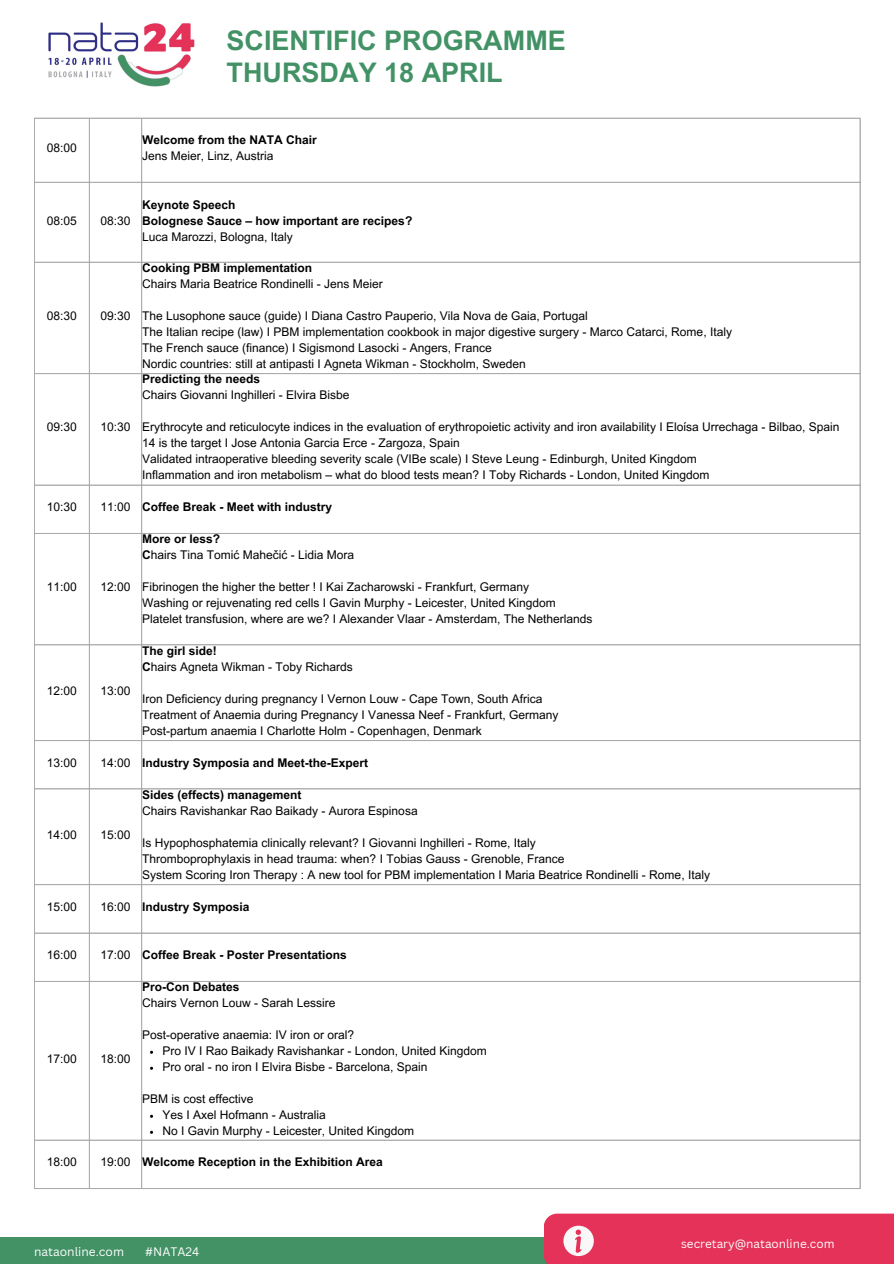
<style>
.page{position:relative;width:894px;height:1264px;background:#fff}
.page>*{position:absolute;margin:0;border:0;box-sizing:border-box;transform-origin:0 0}
.t1{font:700 27px/32.7px "Arial MT Pro";color:#429266}
.t2{font:12px "Arial MT Pro";color:#000}
.t3{font:700 12px "Arial MT Pro";color:#000}
.t4{font:12px "Canva Sans";color:#fff}
.t5{font:11.7px "Canva Sans";color:#fff}
.s1{font-weight:700}
</style>
<div class="page">
<img style="left:48px;top:22px;width:147px;height:65px">
<hr style="left:34px;top:118px;width:1px;height:1070px;background:#a7a9ac">
<hr style="left:89px;top:118px;width:1px;height:1070px;background:#a7a9ac">
<hr style="left:141px;top:118px;width:1px;height:1070px;background:#a7a9ac">
<hr style="left:859px;top:118px;width:1px;height:1070px;background:#a7a9ac">
<hr style="left:34px;top:118px;width:826px;height:1px;background:#a7a9ac">
<hr style="left:34px;top:182px;width:826px;height:1px;background:#a7a9ac">
<hr style="left:34px;top:262px;width:826px;height:1px;background:#a7a9ac">
<hr style="left:34px;top:373px;width:826px;height:1px;background:#a7a9ac">
<hr style="left:34px;top:485px;width:826px;height:1px;background:#a7a9ac">
<hr style="left:34px;top:533px;width:826px;height:1px;background:#a7a9ac">
<hr style="left:34px;top:644px;width:826px;height:1px;background:#a7a9ac">
<hr style="left:34px;top:740px;width:826px;height:1px;background:#a7a9ac">
<hr style="left:34px;top:788px;width:826px;height:1px;background:#a7a9ac">
<hr style="left:34px;top:884px;width:826px;height:1px;background:#a7a9ac">
<hr style="left:34px;top:932px;width:826px;height:1px;background:#a7a9ac">
<hr style="left:34px;top:981px;width:826px;height:1px;background:#a7a9ac">
<hr style="left:34px;top:1139px;width:826px;height:1px;background:#a7a9ac">
<hr style="left:34px;top:1188px;width:826px;height:1px;background:#a7a9ac">
<div style="left:0;top:1237px;width:715px;height:26px;background:#429266"></div>
<div style="left:544px;top:1213px;width:349px;height:50px;background:#e53258"></div>
<h3 class="t1" style="left:226px;top:27px;width:341px">SCIENTIFIC PROGRAMME<br>THURSDAY 18 APRIL</h3>
<h1 class="t2" style="left:47px;top:144px;width:32px">08:00</h1>
<p class="t3" style="left:142px;top:136px;width:176px">Welcome from the NATA Chair</p>
<p class="t2" style="left:142px;top:152px;width:133px">Jens Meier, Linz, Austria</p>
<p class="t2" style="left:47px;top:216px;width:32px">08:05</p>
<p class="t2" style="left:100px;top:216px;width:32px">08:30</p>
<p class="t2" style="left:47px;top:311px;width:32px">08:30</p>
<p class="t2" style="left:100px;top:311px;width:32px">09:30</p>
<p class="t2" style="left:47px;top:422px;width:32px">09:30</p>
<p class="t2" style="left:100px;top:422px;width:32px">10:30</p>
<p class="t3" style="left:142px;top:200px;width:95px">Keynote Speech</p>
<p class="t3" style="left:142px;top:216px;width:272px">Bolognese Sauce – how important are recipes?</p>
<p class="t2" style="left:142px;top:232px;width:152px">Luca Marozzi, Bologna, Italy</p>
<p class="t3" style="left:142px;top:263px;width:172px">Cooking PBM implementation</p>
<p class="t2" style="left:142px;top:279px;width:242px">Chairs Maria Beatrice Rondinelli - Jens Meier</p>
<p class="t2" style="left:142px;top:311px;width:447px">The Lusophone sauce (guide) I Diana Castro Pauperio, Vila Nova de Gaia, Portugal</p>
<p class="t2" style="left:142px;top:327px;width:591px">The Italian recipe (law) I PBM implementation cookbook in major digestive surgery - Marco Catarci, Rome, Italy</p>
<p class="t2" style="left:142px;top:343px;width:351px">The French sauce (finance) I Sigismond Lasocki - Angers, France</p>
<p class="t2" style="left:142px;top:359px;width:385px">Nordic countries: still at antipasti I Agneta Wikman - Stockholm, Sweden</p>
<p class="t3" style="left:142px;top:374px;width:120px">Predicting the needs</p>
<p class="t2" style="left:142px;top:390px;width:209px">Chairs Giovanni Inghilleri - Elvira Bisbe</p>
<p class="t2" style="left:142px;top:422px;width:698px">Erythrocyte and reticulocyte indices in the evaluation of erythropoietic activity and iron availability I Eloísa Urrechaga - Bilbao, Spain</p>
<p class="t2" style="left:142px;top:438px;width:319px">14 is the target I Jose Antonia Garcia Erce - Zargoza, Spain</p>
<p class="t2" style="left:142px;top:454px;width:556px">Validated intraoperative bleeding severity scale (VIBe scale) I Steve Leung - Edinburgh, United Kingdom</p>
<p class="t2" style="left:142px;top:470px;width:568px">Inflammation and iron metabolism – what do blood tests mean? I Toby Richards - London, United Kingdom</p>
<p class="t2" style="left:47px;top:502px;width:32px">10:30</p>
<p class="t2" style="left:100px;top:502px;width:32px">11:00</p>
<p class="t3" style="left:142px;top:502px;width:192px">Coffee Break - Meet with industry</p>
<p class="t2" style="left:47px;top:582px;width:32px">11:00</p>
<p class="t2" style="left:100px;top:582px;width:32px">12:00</p>
<p class="t2" style="left:47px;top:686px;width:32px">12:00</p>
<p class="t2" style="left:100px;top:686px;width:32px">13:00</p>
<p class="t3" style="left:142px;top:534px;width:80px">More or less?</p>
<p class="t2" style="left:142px;top:550px;width:214px"><span class="s1">C</span>hairs Tina Tomić Mahečić - Lidia Mora</p>
<p class="t2" style="left:142px;top:582px;width:388px">Fibrinogen the higher the better ! I Kai Zacharowski - Frankfurt, Germany</p>
<p class="t2" style="left:142px;top:598px;width:415px">Washing or rejuvenating red cells I Gavin Murphy - Leicester, United Kingdom</p>
<p class="t2" style="left:142px;top:614px;width:452px">Platelet transfusion, where are we? I Alexander Vlaar - Amsterdam, The Netherlands</p>
<p class="t3" style="left:142px;top:646px;width:76px">The girl side!</p>
<p class="t2" style="left:142px;top:662px;width:212px"><span class="s1">C</span>hairs Agneta Wikman - Toby Richards</p>
<p class="t2" style="left:142px;top:694px;width:402px">Iron Deficiency during pregnancy I Vernon Louw - Cape Town, South Africa</p>
<p class="t2" style="left:142px;top:710px;width:418px">Treatment of Anaemia during Pregnancy I Vanessa Neef - Frankfurt, Germany</p>
<p class="t2" style="left:142px;top:726px;width:341px">Post-partum anaemia I Charlotte Holm - Copenhagen, Denmark</p>
<p class="t2" style="left:47px;top:758px;width:32px">13:00</p>
<p class="t2" style="left:100px;top:758px;width:32px">14:00</p>
<p class="t3" style="left:142px;top:758px;width:228px">Industry Symposia and Meet-the-Expert</p>
<p class="t2" style="left:47px;top:830px;width:32px">14:00</p>
<p class="t2" style="left:100px;top:830px;width:32px">15:00</p>
<p class="t3" style="left:142px;top:790px;width:161px">Sides (effects) management</p>
<p class="t2" style="left:142px;top:806px;width:277px">Chairs Ravishankar Rao Baikady - Aurora Espinosa</p>
<p class="t2" style="left:142px;top:838px;width:395px">Is Hypophosphatemia clinically relevant? I Giovanni Inghilleri - Rome, Italy</p>
<p class="t2" style="left:142px;top:854px;width:424px">Thromboprophylaxis in head trauma: when? I Tobias Gauss - Grenoble, France</p>
<p class="t2" style="left:142px;top:870px;width:569px">System Scoring Iron Therapy : A new tool for PBM implementation I Maria Beatrice Rondinelli - Rome, Italy</p>
<p class="t2" style="left:47px;top:902px;width:32px">15:00</p>
<p class="t2" style="left:100px;top:902px;width:32px">16:00</p>
<p class="t3" style="left:142px;top:902px;width:109px">Industry Symposia</p>
<p class="t2" style="left:47px;top:950px;width:32px">16:00</p>
<p class="t2" style="left:100px;top:950px;width:32px">17:00</p>
<p class="t3" style="left:142px;top:950px;width:206px">Coffee Break - Poster Presentations</p>
<p class="t2" style="left:47px;top:1054px;width:32px">17:00</p>
<p class="t2" style="left:100px;top:1054px;width:32px">18:00</p>
<p class="t3" style="left:142px;top:982px;width:99px">Pro-Con Debates</p>
<p class="t2" style="left:142px;top:998px;width:195px">Chairs Vernon Louw - Sarah Lessire</p>
<p class="t2" style="left:142px;top:1030px;width:214px">Post-operative anaemia: IV iron or oral?</p>
<p class="t2" style="left:162px;top:1046px;width:326px">Pro IV I Rao Baikady Ravishankar - London, United Kingdom</p>
<p class="t2" style="left:162px;top:1062px;width:266px">Pro oral - no iron I Elvira Bisbe - Barcelona, Spain</p>
<p class="t2" style="left:142px;top:1094px;width:113px">PBM is cost effective</p>
<p class="t2" style="left:162px;top:1110px;width:165px">Yes I Axel Hofmann - Australia</p>
<p class="t2" style="left:162px;top:1126px;width:253px">No I Gavin Murphy - Leicester, United Kingdom</p>
<p class="t2" style="left:47px;top:1157px;width:32px">18:00</p>
<p class="t2" style="left:100px;top:1157px;width:32px">19:00</p>
<p class="t3" style="left:142px;top:1157px;width:242px">Welcome Reception in the Exhibition Area</p>
<p class="t4" style="left:34px;top:1242px;width:91px">nataonline.com</p>
<h3 class="t4" style="left:145px;top:1242px;width:55px">#NATA24</h3>
<p class="t5" style="left:680px;top:1235px;width:155px">secretary@nataonline.com</p>
</div>
